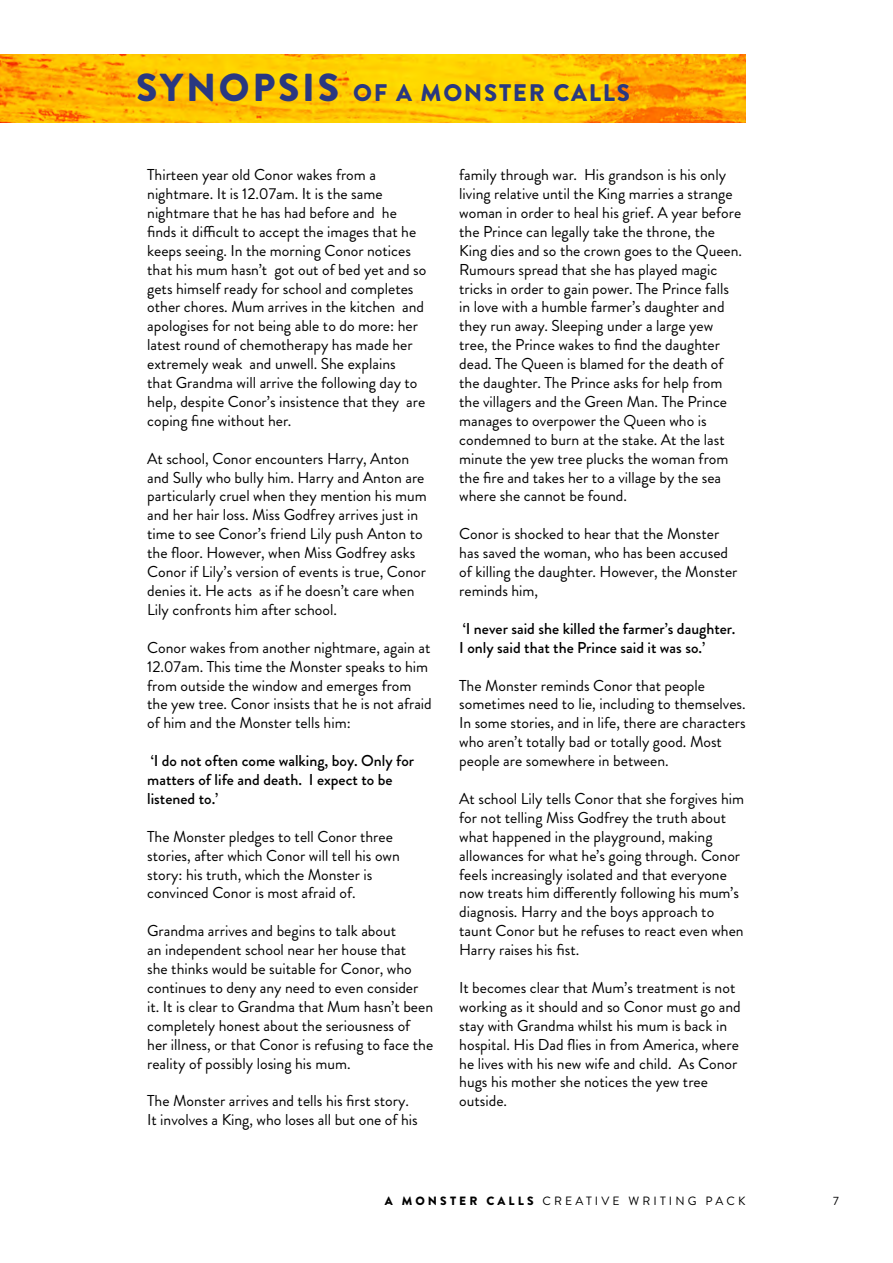
<style>
.page{position:relative;width:893px;height:1263px;background:#fff}
.page>*{position:absolute;margin:0;border:0;box-sizing:border-box;transform-origin:0 0}
.t1{font:900 24px "Brandon Grotesque";letter-spacing:.07em;color:#293881}
.t2{font:15.75px/18.9px "Brandon Grotesque";color:#000}
.t3{font:500 15.75px/18.9px "Brandon Grotesque";color:#000}
.t4{font:12px "Brandon Grotesque";letter-spacing:.26em;color:#000}
.t5{font:12px "Brandon Grotesque";color:#020203}
.s1{font-size:39px}
.s2{font-weight:900}
</style>
<div class="page">
<img style="left:0;top:54px;width:746px;height:68px">
<h1 class="t1" style="left:136px;top:75px;width:495px"><span class="s1">SYNOPSIS</span> OF A MONSTER CALLS</h1>
<p class="t2" style="left:147px;top:165px;width:281px">Thirteen year old Conor wakes from a nightmare. It is 12.07am. It is the same nightmare that he has had before and he finds it difficult to accept the images that he keeps seeing. In the morning Conor notices that his mum hasn’t got out of bed yet and so gets himself ready for school and completes other chores. Mum arrives in the kitchen and apologises for not being able to do more: her latest round of chemotherapy has made her extremely weak and unwell. She explains<br>that Grandma will arrive the following day to help, despite Conor’s insistence that they are coping fine without her.</p>
<p class="t2" style="left:147px;top:449px;width:281px">At school, Conor encounters Harry, Anton and Sully who bully him. Harry and Anton are particularly cruel when they mention his mum and her hair loss. Miss Godfrey arrives just in time to see Conor’s friend Lily push Anton to the floor. However, when Miss Godfrey asks Conor if Lily’s version of events is true, Conor denies it. He acts as if he doesn’t care when Lily confronts him after school.</p>
<p class="t2" style="left:147px;top:638px;width:286px">Conor wakes from another nightmare, again at 12.07am. This time the Monster speaks to him from outside the window and emerges from the yew tree. Conor insists that he is not afraid of him and the Monster tells him:</p>
<p class="t3" style="left:147px;top:751px;width:268px">‘I do not often come walking, boy. Only for matters of life and death. I expect to be listened to.’</p>
<p class="t2" style="left:147px;top:827px;width:254px">The Monster pledges to tell Conor three stories, after which Conor will tell his own story: his truth, which the Monster is convinced Conor is most afraid of.</p>
<p class="t2" style="left:147px;top:921px;width:288px">Grandma arrives and begins to talk about<br>an independent school near her house that<br>she thinks would be suitable for Conor, who continues to deny any need to even consider it. It is clear to Grandma that Mum hasn’t been completely honest about the seriousness of her illness, or that Conor is refusing to face the reality of possibly losing his mum.</p>
<p class="t2" style="left:147px;top:1092px;width:272px">The Monster arrives and tells his first story.<br>It involves a King, who loses all but one of his</p>
<p class="t2" style="left:459px;top:165px;width:284px">family through war. His grandson is his only living relative until the King marries a strange woman in order to heal his grief. A year before the Prince can legally take the throne, the King dies and so the crown goes to the Queen.<br>Rumours spread that she has played magic tricks in order to gain power. The Prince falls in love with a humble farmer’s daughter and they run away. Sleeping under a large yew tree, the Prince wakes to find the daughter dead. The Queen is blamed for the death of the daughter. The Prince asks for help from the villagers and the Green Man. The Prince manages to overpower the Queen who is condemned to burn at the stake. At the last minute the yew tree plucks the woman from the fire and takes her to a village by the sea where she cannot be found.</p>
<p class="t2" style="left:459px;top:525px;width:280px">Conor is shocked to hear that the Monster has saved the woman, who has been accused of killing the daughter. However, the Monster reminds him,</p>
<p class="t3" style="left:459px;top:619px;width:278px">‘I never said she killed the farmer’s daughter.<br>I only said that the Prince said it was so.’</p>
<p class="t2" style="left:459px;top:676px;width:288px">The Monster reminds Conor that people sometimes need to lie, including to themselves.<br>In some stories, and in life, there are characters who aren’t totally bad or totally good. Most people are somewhere in between.</p>
<p class="t2" style="left:459px;top:789px;width:286px">At school Lily tells Conor that she forgives him for not telling Miss Godfrey the truth about what happened in the playground, making allowances for what he’s going through. Conor feels increasingly isolated and that everyone now treats him differently following his mum’s diagnosis. Harry and the boys approach to taunt Conor but he refuses to react even when Harry raises his fist.</p>
<p class="t2" style="left:459px;top:978px;width:283px">It becomes clear that Mum’s treatment is not working as it should and so Conor must go and stay with Grandma whilst his mum is back in hospital. His Dad flies in from America, where he lives with his new wife and child. As Conor hugs his mother she notices the yew tree outside.</p>
<p class="t4" style="left:385px;top:1192px;width:362px"><span class="s2">A MONSTER CALLS</span> CREATIVE WRITING PACK</p>
<p class="t5" style="left:833px;top:1192px;width:7px">7</p>
</div>
